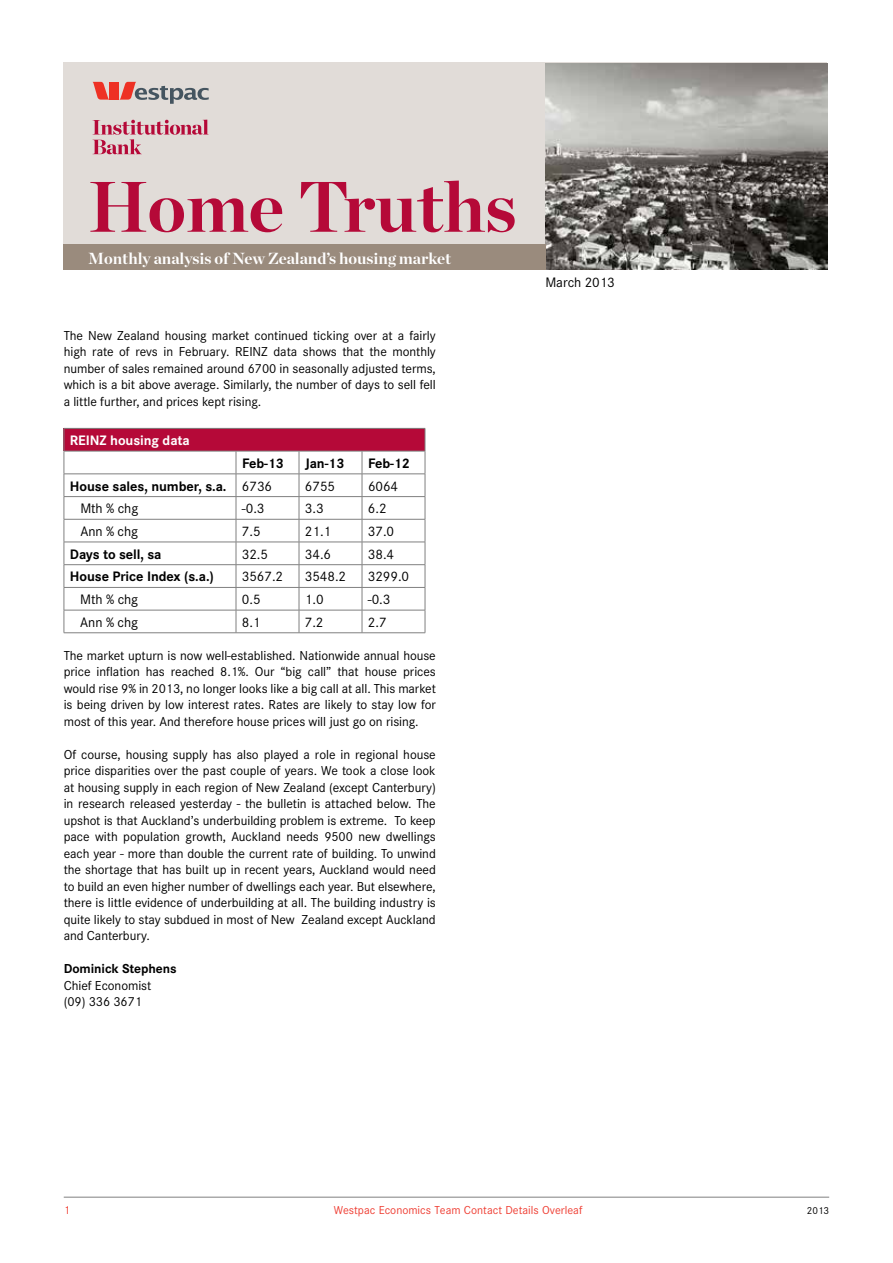
<style>
.page{position:relative;width:893px;height:1263px;background:#fff}
.page>*{position:absolute;margin:0;border:0;box-sizing:border-box;transform-origin:0 0}
.t1{font:700 71.4px "Chronicle Display";color:#b50938}
.t2{font:700 16.05px "Chronicle Display";color:#fff}
.t3{font:14.25px "Corporate S";letter-spacing:-.005em;color:#000}
.t4{font:700 14.25px "Corporate S";letter-spacing:-.005em;color:#000}
.t5{font:700 14.25px "Corporate S";letter-spacing:-.005em;color:#fff}
.t6{font:13.5px/16.5px "Corporate S";letter-spacing:-.005em;color:#000;text-align:justify}
.t7{font:700 13.5px "Corporate S";letter-spacing:-.005em;color:#000}
.t8{font:12px "Corporate S";color:#ef3e33}
.t9{font:10.5px "Corporate S";color:#000}
.s1{font-weight:400}
</style>
<div class="page">
<div style="left:64px;top:428px;width:361px;height:23px;background:#b50938"></div>
<hr style="left:64px;top:428px;width:172px;height:1px;background:#808080">
<hr style="left:236px;top:428px;width:63px;height:1px;background:#808080">
<hr style="left:299px;top:428px;width:63px;height:1px;background:#808080">
<hr style="left:362px;top:428px;width:63px;height:1px;background:#808080">
<hr style="left:64px;top:451px;width:172px;height:1px;background:#808080">
<hr style="left:236px;top:451px;width:63px;height:1px;background:#808080">
<hr style="left:299px;top:451px;width:63px;height:1px;background:#808080">
<hr style="left:362px;top:451px;width:63px;height:1px;background:#808080">
<hr style="left:64px;top:474px;width:172px;height:1px;background:#808080">
<hr style="left:236px;top:474px;width:63px;height:1px;background:#808080">
<hr style="left:299px;top:474px;width:63px;height:1px;background:#808080">
<hr style="left:362px;top:474px;width:63px;height:1px;background:#808080">
<hr style="left:64px;top:496px;width:172px;height:1px;background:#808080">
<hr style="left:236px;top:496px;width:63px;height:1px;background:#808080">
<hr style="left:299px;top:496px;width:63px;height:1px;background:#808080">
<hr style="left:362px;top:496px;width:63px;height:1px;background:#808080">
<hr style="left:64px;top:519px;width:172px;height:1px;background:#808080">
<hr style="left:236px;top:519px;width:63px;height:1px;background:#808080">
<hr style="left:299px;top:519px;width:63px;height:1px;background:#808080">
<hr style="left:362px;top:519px;width:63px;height:1px;background:#808080">
<hr style="left:64px;top:542px;width:172px;height:1px;background:#808080">
<hr style="left:236px;top:542px;width:63px;height:1px;background:#808080">
<hr style="left:299px;top:542px;width:63px;height:1px;background:#808080">
<hr style="left:362px;top:542px;width:63px;height:1px;background:#808080">
<hr style="left:64px;top:564px;width:172px;height:1px;background:#808080">
<hr style="left:236px;top:564px;width:63px;height:1px;background:#808080">
<hr style="left:299px;top:564px;width:63px;height:1px;background:#808080">
<hr style="left:362px;top:564px;width:63px;height:1px;background:#808080">
<hr style="left:64px;top:587px;width:172px;height:1px;background:#808080">
<hr style="left:236px;top:587px;width:63px;height:1px;background:#808080">
<hr style="left:299px;top:587px;width:63px;height:1px;background:#808080">
<hr style="left:362px;top:587px;width:63px;height:1px;background:#808080">
<hr style="left:64px;top:610px;width:172px;height:1px;background:#808080">
<svg style="left:64px;top:429px;width:1px;height:203px"></svg>
<hr style="left:236px;top:610px;width:63px;height:1px;background:#808080">
<svg style="left:236px;top:451px;width:1px;height:181px"></svg>
<hr style="left:299px;top:610px;width:63px;height:1px;background:#808080">
<svg style="left:299px;top:451px;width:1px;height:181px"></svg>
<hr style="left:362px;top:610px;width:63px;height:1px;background:#808080">
<svg style="left:362px;top:451px;width:1px;height:181px"></svg>
<svg style="left:425px;top:429px;width:1px;height:204px"></svg>
<hr style="left:64px;top:632px;width:172px;height:1px;background:#808080">
<hr style="left:236px;top:632px;width:63px;height:1px;background:#808080">
<hr style="left:299px;top:632px;width:63px;height:1px;background:#808080">
<hr style="left:362px;top:632px;width:63px;height:1px;background:#808080">
<hr style="left:64px;top:1197px;width:765px;height:1px;background:#808080">
<div style="left:64px;top:62px;width:763px;height:192px;background:#e1dcd8"></div>
<img style="left:545px;top:63px;width:283px;height:207px">
<svg style="left:93px;top:120px;width:116px;height:34px"></svg>
<svg style="left:93px;top:82px;width:16px;height:18px"></svg>
<div style="left:110px;top:82px;width:9px;height:18px;background:#ee3124"></div>
<svg style="left:119px;top:82px;width:90px;height:22px"></svg>
<div style="left:64px;top:245px;width:482px;height:25px;background:#9a8b7d"></div>
<h1 class="t1" style="left:88px;top:163px;width:430px">Home Truths</h1>
<p class="t2" style="left:88px;top:248px;width:364px">Monthly analysis of New Zealand’s housing market</p>
<p class="t6" style="left:64px;top:327px;width:374px">The New Zealand housing market continued ticking over at a fairly high rate of revs in February. REINZ data shows that the monthly number of sales remained around 6700 in seasonally adjusted terms, which is a bit above average. Similarly, the number of days to sell fell a little further, and prices kept rising.</p>
<p class="t5" style="left:70px;top:432px;width:121px">REINZ housing data</p>
<p class="t4" style="left:242px;top:455px;width:44px">Feb-13</p>
<p class="t4" style="left:305px;top:455px;width:41px">Jan-13</p>
<p class="t4" style="left:368px;top:455px;width:44px">Feb-12</p>
<p class="t4" style="left:70px;top:478px;width:204px">House sales, number, s.a. <span class="s1">6736</span></p>
<p class="t3" style="left:305px;top:478px;width:32px">6755</p>
<p class="t3" style="left:368px;top:478px;width:32px">6064</p>
<p class="t3" style="left:80px;top:500px;width:59px">Mth % chg</p>
<p class="t3" style="left:242px;top:500px;width:24px">-0.3</p>
<p class="t3" style="left:305px;top:500px;width:20px">3.3</p>
<p class="t3" style="left:368px;top:500px;width:20px">6.2</p>
<p class="t3" style="left:80px;top:523px;width:59px">Ann % chg</p>
<p class="t3" style="left:242px;top:523px;width:20px">7.5</p>
<p class="t3" style="left:305px;top:523px;width:28px">21.1</p>
<p class="t3" style="left:368px;top:523px;width:28px">37.0</p>
<p class="t4" style="left:70px;top:546px;width:93px">Days to sell, sa</p>
<p class="t3" style="left:242px;top:546px;width:28px">32.5</p>
<p class="t3" style="left:305px;top:546px;width:28px">34.6</p>
<p class="t3" style="left:368px;top:546px;width:28px">38.4</p>
<p class="t4" style="left:70px;top:568px;width:146px">House Price Index (s.a.)</p>
<p class="t3" style="left:242px;top:568px;width:43px">3567.2</p>
<p class="t3" style="left:305px;top:568px;width:43px">3548.2</p>
<p class="t3" style="left:368px;top:568px;width:43px">3299.0</p>
<p class="t3" style="left:80px;top:591px;width:59px">Mth % chg</p>
<p class="t3" style="left:242px;top:591px;width:20px">0.5</p>
<p class="t3" style="left:305px;top:591px;width:20px">1.0</p>
<p class="t3" style="left:368px;top:591px;width:24px">-0.3</p>
<p class="t3" style="left:80px;top:614px;width:59px">Ann % chg</p>
<p class="t3" style="left:242px;top:614px;width:20px">8.1</p>
<p class="t3" style="left:305px;top:614px;width:20px">7.2</p>
<p class="t3" style="left:368px;top:614px;width:20px">2.7</p>
<p class="t6" style="left:64px;top:647px;width:374px">The market upturn is now well-established. Nationwide annual house price inflation has reached 8.1%. Our “big call” that house prices would rise 9% in 2013, no longer looks like a big call at all. This market is being driven by low interest rates. Rates are likely to stay low for most of this year. And therefore house prices will just go on rising.</p>
<p class="t6" style="left:64px;top:746px;width:374px">Of course, housing supply has also played a role in regional house price disparities over the past couple of years. We took a close look at housing supply in each region of New Zealand (except Canterbury) in research released yesterday - the bulletin is attached below. The upshot is that Auckland’s underbuilding problem is extreme. To keep pace with population growth, Auckland needs 9500 new dwellings each year - more than double the current rate of building. To unwind the shortage that has built up in recent years, Auckland would need to build an even higher number of dwellings each year. But elsewhere, there is little evidence of underbuilding at all. The building industry is quite likely to stay subdued in most of New Zealand except Auckland and Canterbury.</p>
<p class="t7" style="left:64px;top:961px;width:114px">Dominick Stephens</p>
<p class="t6" style="left:64px;top:977px;width:89px">Chief Economist (09) 336 3671</p>
<p class="t3" style="left:545px;top:274px;width:71px">March 2013</p>
<p class="t8" style="left:64px;top:1203px;width:8px">1</p>
<p class="t8" style="left:334px;top:1203px;width:250px">Westpac Economics Team Contact Details Overleaf</p>
<p class="t9" style="left:807px;top:1205px;width:24px">2013</p>
</div>
